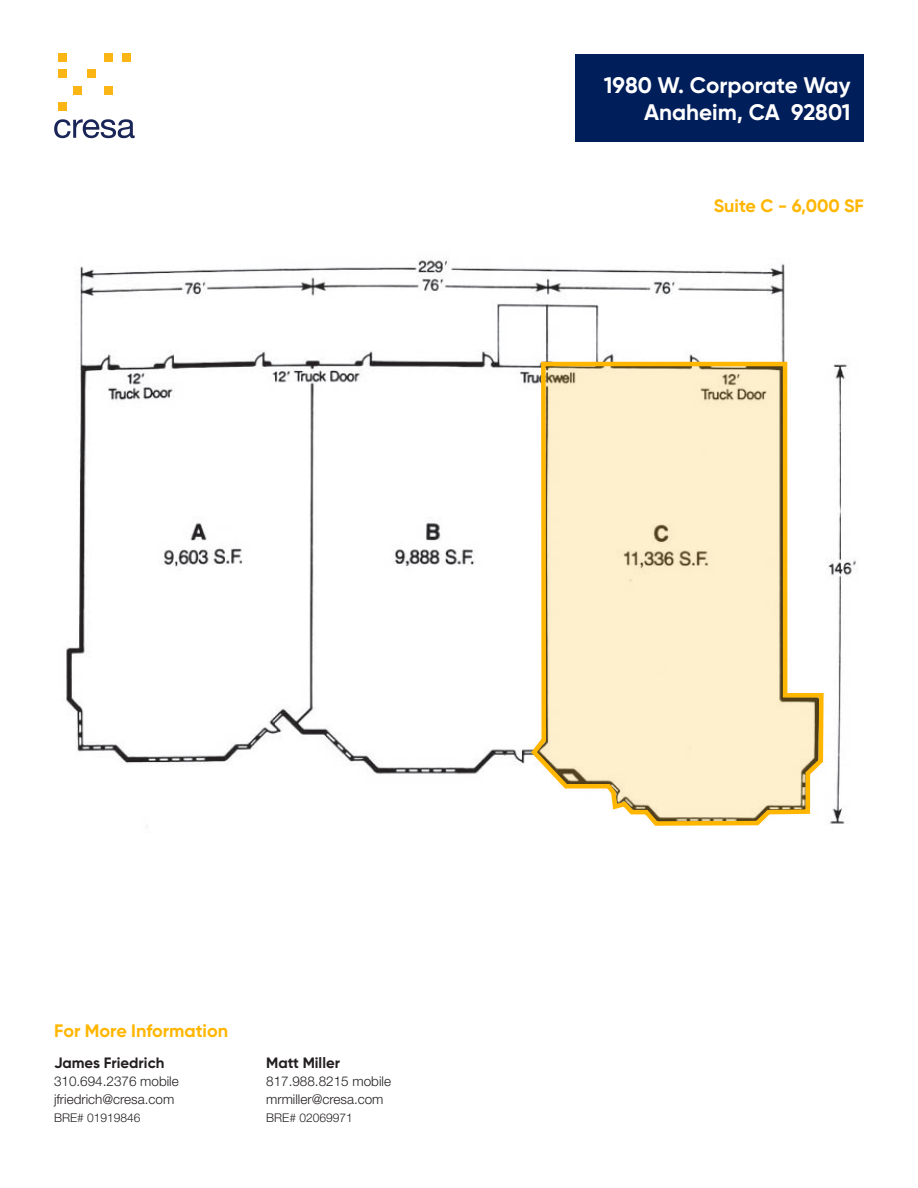
<style>
.page{position:relative;width:918px;height:1188px;background:#fff}
.page>*{position:absolute;margin:0;border:0;box-sizing:border-box;transform-origin:0 0}
.t1{font:700 22.5px/27px "Gilroy";color:#fff;text-align:right}
.t2{font:700 18px "Gilroy";color:#ffb600}
.t3{font:700 15px "Gilroy";color:#231f20}
.t4{font:300 13.5px/18px "Helvetica Neue";color:#231f20}
.t5{font:300 12px "Helvetica Neue";color:#231f20}
</style>
<div class="page">
<div style="left:576px;top:54px;width:288px;height:88px;background:#001e5a"></div>
<svg style="left:54px;top:119px;width:81px;height:19px"></svg>
<div style="left:58px;top:54px;width:8px;height:8px;background:#fbb515"></div>
<div style="left:58px;top:70px;width:8px;height:8px;background:#fbb515"></div>
<div style="left:58px;top:102px;width:8px;height:8px;background:#fbb515"></div>
<div style="left:74px;top:86px;width:8px;height:8px;background:#fbb515"></div>
<div style="left:87px;top:70px;width:8px;height:8px;background:#fbb515"></div>
<div style="left:104px;top:54px;width:8px;height:8px;background:#fbb515"></div>
<div style="left:104px;top:86px;width:8px;height:8px;background:#fbb515"></div>
<div style="left:122px;top:54px;width:8px;height:8px;background:#fbb515"></div>
<img style="left:66px;top:260px;width:790px;height:564px">
<svg style="left:528px;top:360px;width:298px;height:466px"></svg>
<h1 class="t1" style="left:604px;top:72px;width:248px">1980 W. Corporate Way<br>Anaheim, CA 92801</h1>
<p class="t2" style="left:714px;top:195px;width:152px">Suite C - 6,000 SF</p>
<h2 class="t2" style="left:54px;top:1020px;width:176px">For More Information</h2>
<p class="t3" style="left:54px;top:1054px;width:112px">James Friedrich</p>
<p class="t4" style="left:54px;top:1072px;width:126px">310.694.2376 mobile jfriedrich@cresa.com</p>
<p class="t5" style="left:54px;top:1111px;width:88px">BRE# 01919846</p>
<p class="t3" style="left:266px;top:1054px;width:75px">Matt Miller</p>
<p class="t4" style="left:266px;top:1072px;width:126px">817.988.8215 mobile mrmiller@cresa.com</p>
<p class="t5" style="left:266px;top:1111px;width:88px">BRE# 02069971</p>
</div>
